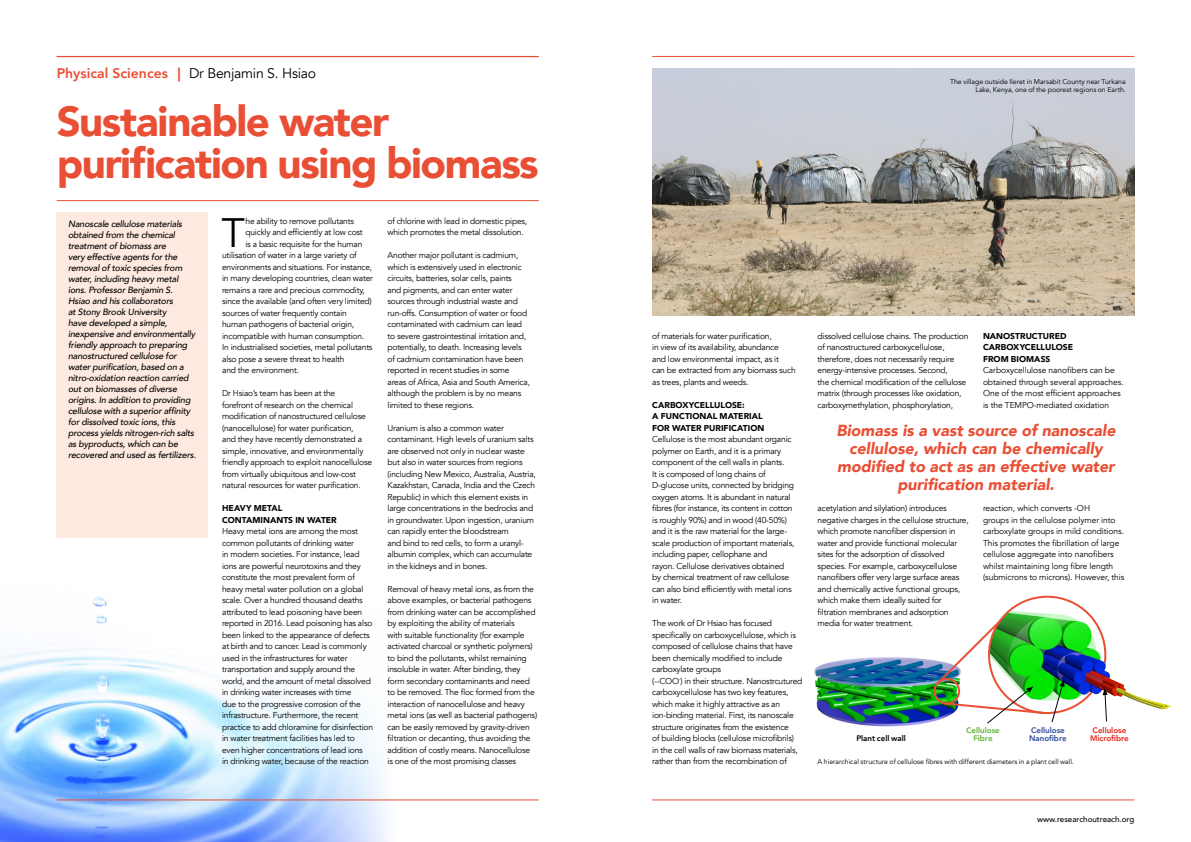
<style>
.page{position:relative;width:1191px;height:842px;background:#fff}
.page>*{position:absolute;margin:0;border:0;box-sizing:border-box;transform-origin:0 0}
.t1{font:900 42px/42px "Avenir";letter-spacing:-.03em;color:#e94f35}
.t2{font:41px "Avenir";color:#000}
.t3{font:italic 900 16px/18px "Avenir";color:#e94f35;text-align:center}
.t4{font:14px "Avenir";letter-spacing:-.015em;color:#000}
.t5{font:italic 500 9px/11px "Avenir";letter-spacing:-.02em;color:#000}
.t6{font:8.5px/11.5px "Avenir";letter-spacing:-.025em;color:#000}
.t7{font:900 8.5px/11.5px "Avenir";color:#000}
.t8{font:500 8px "Avenir";color:#000}
.t9{font:800 8px/8.5px "Avenir";letter-spacing:-.005em;color:#e42313;text-align:center}
.t10{font:800 8px/8.5px "Avenir";letter-spacing:-.005em;color:#2c4a9a}
.t11{font:800 8px/8.5px "Avenir";letter-spacing:-.005em;color:#5eb130;text-align:center}
.t12{font:800 8px "Avenir";letter-spacing:-.005em;color:#000}
.t13{font:7px/8.5px "Avenir";letter-spacing:-.005em;color:#000;text-align:right}
.s1{font-weight:800;color:#e94f35}
.s2{font-weight:900;color:#e94f35}
</style>
<div class="page">
<hr style="left:652px;top:800px;width:482px;height:1px;background:#e94f35">
<hr style="left:652px;top:56px;width:482px;height:1px;background:#e94f35">
<img style="left:652px;top:68px;width:482px;height:248px">
<img style="left:0;top:596px;width:222px;height:246px">
<svg style="left:222px;top:685px;width:203px;height:157px"></svg>
<hr style="left:57px;top:200px;width:482px;height:1px;background:#e94f35">
<hr style="left:57px;top:56px;width:482px;height:1px;background:#e94f35">
<div style="left:57px;top:212px;width:151px;height:326px;background:#fde9df"></div>
<img style="left:814px;top:657px;width:120px;height:70px">
<hr style="left:57px;top:800px;width:482px;height:1px;background:#e94f35">
<div style="left:933px;top:678px;width:27px;height:26px;border:2px solid #e94f35;border-radius:50%"></div>
<img style="left:1002px;top:607px;width:103px;height:49px">
<img style="left:1064px;top:656px;width:62px;height:45px">
<img style="left:934px;top:617px;width:130px;height:107px">
<svg style="left:1102px;top:688px;width:5px;height:34px"></svg>
<h3 class="t4" style="left:57px;top:65px;width:261px"><span class="s1">Physical Sciences</span> <span class="s2">︱</span> Dr Benjamin S. Hsiao</h3>
<h1 class="t1" style="left:57px;top:99px;width:483px">Sustainable water purification using biomass</h1>
<p class="t5" style="left:68px;top:219px;width:130px">Nanoscale cellulose materials obtained from the chemical treatment of biomass are<br>very effective agents for the removal of toxic species from water, including heavy metal ions. Professor Benjamin S.<br>Hsiao and his collaborators<br>at Stony Brook University<br>have developed a simple, inexpensive and environmentally friendly approach to preparing nanostructured cellulose for water purification, based on a nitro-oxidation reaction carried out on biomasses of diverse origins. In addition to providing cellulose with a superior affinity for dissolved toxic ions, this process yields nitrogen-rich salts as byproducts, which can be recovered and used as fertilizers.</p>
<p class="t6" style="left:387px;top:215px;width:141px">of chlorine with lead in domestic pipes, which promotes the metal dissolution.</p>
<p class="t6" style="left:387px;top:250px;width:144px">Another major pollutant is cadmium, which is extensively used in electronic circuits, batteries, solar cells, paints<br>and pigments, and can enter water sources through industrial waste and run-offs. Consumption of water or food contaminated with cadmium can lead to severe gastrointestinal irritation and, potentially, to death. Increasing levels of cadmium contamination have been reported in recent studies in some areas of Africa, Asia and South America, although the problem is by no means limited to these regions.</p>
<p class="t6" style="left:387px;top:422px;width:150px">Uranium is also a common water contaminant. High levels of uranium salts are observed not only in nuclear waste but also in water sources from regions (including New Mexico, Australia, Austria, Kazakhstan, Canada, India and the Czech Republic) in which this element exists in large concentrations in the bedrocks and in groundwater. Upon ingestion, uranium can rapidly enter the bloodstream<br>and bind to red cells, to form a uranyl&shy;albumin complex, which can accumulate in the kidneys and in bones.</p>
<p class="t6" style="left:387px;top:583px;width:151px">Removal of heavy metal ions, as from the above examples, or bacterial pathogens from drinking water can be accomplished by exploiting the ability of materials<br>with suitable functionality (for example activated charcoal or synthetic polymers) to bind the pollutants, whilst remaining insoluble in water. After binding, they form secondary contaminants and need to be removed. The floc formed from the interaction of nanocellulose and heavy metal ions (as well as bacterial pathogens) can be easily removed by gravity-driven filtration or decanting, thus avoiding the addition of costly means. Nanocellulose is one of the most promising classes</p>
<h2 class="t2" style="left:221px;top:208px;width:25px">T</h2>
<p class="t6" style="left:245px;top:215px;width:110px">he ability to remove pollutants</p>
<p class="t6" style="left:245px;top:227px;width:119px">quickly and efficiently at low cost</p>
<p class="t6" style="left:245px;top:238px;width:118px">is a basic requisite for the human</p>
<p class="t6" style="left:222px;top:250px;width:136px">utilisation of water in a large variety of</p>
<p class="t6" style="left:222px;top:261px;width:152px">environments and situations. For instance,</p>
<p class="t6" style="left:222px;top:273px;width:152px">in many developing countries, clean water</p>
<p class="t6" style="left:222px;top:284px;width:144px">remains a rare and precious commodity,</p>
<p class="t6" style="left:222px;top:296px;width:151px">since the available (and often very limited)</p>
<p class="t6" style="left:222px;top:307px;width:126px">sources of water frequently contain</p>
<p class="t6" style="left:222px;top:319px;width:134px">human pathogens of bacterial origin,</p>
<p class="t6" style="left:222px;top:330px;width:144px">incompatible with human consumption.</p>
<p class="t6" style="left:222px;top:342px;width:152px">In industrialised societies, metal pollutants</p>
<p class="t6" style="left:222px;top:353px;width:124px">also pose a severe threat to health</p>
<p class="t6" style="left:222px;top:365px;width:78px">and the environment.</p>
<p class="t6" style="left:222px;top:388px;width:151px">Dr Hsiao’s team has been at the<br>forefront of research on the chemical modification of nanostructured cellulose (nanocellulose) for water purification,<br>and they have recently demonstrated a simple, innovative, and environmentally friendly approach to exploit nanocellulose from virtually ubiquitous and low-cost natural resources for water purification.</p>
<p class="t7" style="left:222px;top:502px;width:116px">HEAVY METAL<br>CONTAMINANTS IN WATER</p>
<p class="t6" style="left:222px;top:526px;width:153px">Heavy metal ions are among the most common pollutants of drinking water<br>in modern societies. For instance, lead ions are powerful neurotoxins and they constitute the most prevalent form of heavy metal water pollution on a global scale. Over a hundred thousand deaths attributed to lead poisoning have been reported in 2016. Lead poisoning has also been linked to the appearance of defects at birth and to cancer. Lead is commonly used in the infrastructures for water transportation and supply around the world, and the amount of metal dissolved in drinking water increases with time<br>due to the progressive corrosion of the infrastructure. Furthermore, the recent practice to add chloramine for disinfection in water treatment facilities has led to even higher concentrations of lead ions<br>in drinking water, because of the reaction</p>
<p class="t13" style="left:950px;top:77px;width:177px">The village outside Ileret in Marsabit County near Turkana<br>Lake, Kenya, one of the poorest regions on Earth.</p>
<p class="t6" style="left:652px;top:330px;width:145px">of materials for water purification,<br>in view of its availability, abundance<br>and low environmental impact, as it<br>can be extracted from any biomass such as trees, plants and weeds.</p>
<p class="t7" style="left:652px;top:399px;width:114px">CARBOXYCELLULOSE:<br>A FUNCTIONAL MATERIAL<br>FOR WATER PURIFICATION</p>
<p class="t6" style="left:652px;top:434px;width:144px">Cellulose is the most abundant organic polymer on Earth, and it is a primary component of the cell walls in plants.<br>It is composed of long chains of D-glucose units, connected by bridging oxygen atoms. It is abundant in natural fibres (for instance, its content in cotton is roughly 90%) and in wood (40-50%) and it is the raw material for the large&shy;scale production of important materials, including paper, cellophane and<br>rayon. Cellulose derivatives obtained by chemical treatment of raw cellulose can also bind efficiently with metal ions in water.</p>
<p class="t6" style="left:652px;top:618px;width:152px">The work of Dr Hsiao has focused specifically on carboxycellulose, which is composed of cellulose chains that have been chemically modified to include carboxylate groups<br>(--COO<sup>-</sup>) in their structure. Nanostrcutured carboxycellulose has two key features, which make it highly attractive as an ion-binding material. First, its nanoscale structure originates from the existence<br>of building blocks (cellulose microfibrils) in the cell walls of raw biomass materials, rather than from the recombination of</p>
<p class="t6" style="left:817px;top:330px;width:152px">dissolved cellulose chains. The production of nanostructured carboxycellulose, therefore, does not necessarily require energy-intensive processes. Second,<br>the chemical modification of the cellulose matrix (through processes like oxidation, carboxymethylation, phosphorylation,</p>
<p class="t7" style="left:983px;top:330px;width:92px">NANOSTRUCTURED<br>CARBOXYCELLULOSE<br>FROM BIOMASS</p>
<p class="t6" style="left:983px;top:365px;width:142px">Carboxycellulose nanofibers can be obtained through several approaches.<br>One of the most efficient approaches is the TEMPO-mediated oxidation</p>
<h3 class="t3" style="left:836px;top:421px;width:281px">Biomass is a vast source of nanoscale cellulose, which can be chemically modified to act as an effective water purification material.</h3>
<p class="t6" style="left:817px;top:503px;width:153px">acetylation and silylation) introduces negative charges in the cellulose structure, which promote nanofiber dispersion in water and provide functional molecular sites for the adsorption of dissolved species. For example, carboxycellulose nanofibers offer very large surface areas and chemically active functional groups, which make them ideally suited for filtration membranes and adsorption media for water treatment.</p>
<p class="t6" style="left:983px;top:503px;width:143px">reaction, which converts -OH<br>groups in the cellulose polymer into carboxylate groups in mild conditions.<br>This promotes the fibrillation of large cellulose aggregate into nanofibers whilst maintaining long fibre length (submicrons to microns). However, this</p>
<p class="t12" style="left:856px;top:732px;width:51px">Plant cell wall</p>
<p class="t11" style="left:966px;top:726px;width:35px">Cellulose<br>Fibre</p>
<p class="t10" style="left:1029px;top:726px;width:39px">Cellulose<br>Nanofibre</p>
<p class="t9" style="left:1090px;top:726px;width:40px">Cellulose<br>Microfibre</p>
<p class="t13" style="left:817px;top:758px;width:258px">A hierarchical structure of cellulose fibres with different diameters in a plant cell wall.</p>
<p class="t8" style="left:1037px;top:812px;width:99px">www.researchoutreach.org</p>
</div>
